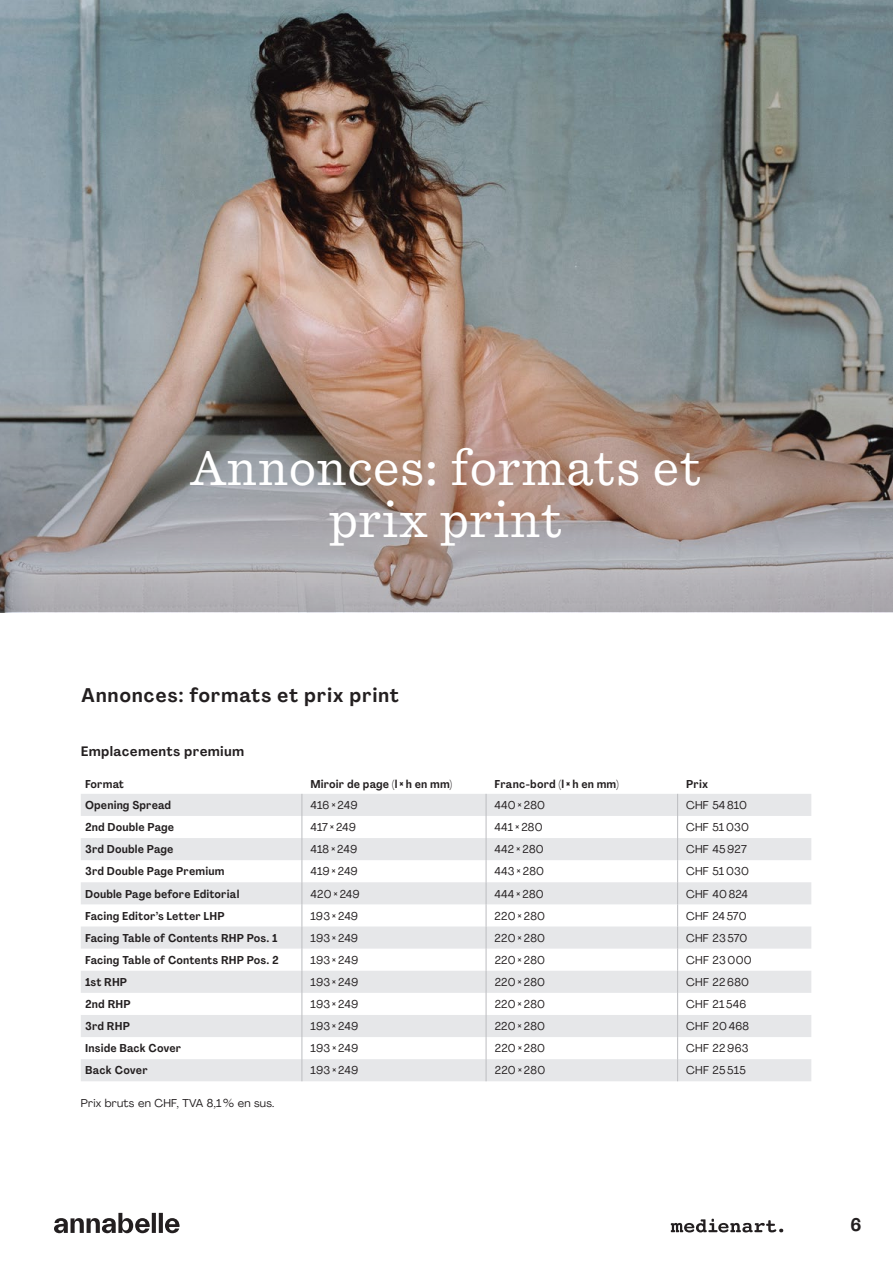
<style>
.page{position:relative;width:893px;height:1263px;background:#fff}
.page>*{position:absolute;margin:0;border:0;box-sizing:border-box;transform-origin:0 0}
.t1{font:48px/52.5px "Quadrant Text";letter-spacing:.015em;color:#fff;text-align:center}
.t2{font:700 19.5px "Agrandir Text";letter-spacing:.03em;color:#231f20;scale:1.04 1}
.t3{font:700 18px "Agrandir Text";color:#231f20}
.t4{font:700 13.5px "Agrandir Text";letter-spacing:.02em;color:#231f20;scale:1.04 1}
.t5{font:11.25px "Agrandir";letter-spacing:.02em;color:#231f20}
.t6{font:700 11.25px "Agrandir Text";letter-spacing:.01em;color:#231f20}
</style>
<div class="page">
<svg style="left:671px;top:1219px;width:112px;height:13px"></svg>
<svg style="left:54px;top:1213px;width:126px;height:20px"></svg>
<img style="left:0;top:0;width:893px;height:336px">
<svg style="left:81px;top:794px;width:730px;height:287px;fill:#e6e7e9"></svg>
<svg style="left:302px;top:794px;width:1px;height:287px"></svg>
<svg style="left:486px;top:794px;width:1px;height:287px"></svg>
<svg style="left:677px;top:794px;width:1px;height:287px"></svg>
<svg style="left:0;top:336px;width:893px;height:276px;background:#9f9490"></svg>
<h1 class="t1" style="left:191px;top:442px;width:513px">Annonces: formats et prix print</h1>
<h2 class="t2" style="left:81px;top:683px;width:307px">Annonces: formats et prix print</h2>
<p class="t4" style="left:81px;top:743px;width:159px">Emplacements premium</p>
<p class="t6" style="left:85px;top:777px;width:40px">Format</p>
<p class="t6" style="left:310px;top:777px;width:144px">Miroir de page (l × h en mm)</p>
<p class="t6" style="left:495px;top:777px;width:126px">Franc-bord (l × h en mm)</p>
<p class="t6" style="left:686px;top:777px;width:23px">Prix</p>
<p class="t6" style="left:85px;top:798px;width:88px">Opening Spread</p>
<p class="t5" style="left:310px;top:798px;width:49px">416 × 249</p>
<p class="t5" style="left:495px;top:798px;width:52px">440× 280</p>
<p class="t5" style="left:686px;top:798px;width:62px">CHF 54 810</p>
<p class="t6" style="left:85px;top:820px;width:91px">2nd Double Page</p>
<p class="t5" style="left:310px;top:820px;width:47px">417 × 249</p>
<p class="t5" style="left:495px;top:820px;width:49px">441 × 280</p>
<p class="t5" style="left:686px;top:820px;width:64px">CHF 51030</p>
<p class="t6" style="left:85px;top:842px;width:90px">3rd Double Page</p>
<p class="t5" style="left:310px;top:842px;width:48px">418 × 249</p>
<p class="t5" style="left:495px;top:842px;width:51px">442 × 280</p>
<p class="t5" style="left:686px;top:842px;width:62px">CHF 45 927</p>
<p class="t6" style="left:85px;top:864px;width:141px">3rd Double Page Premium</p>
<p class="t5" style="left:310px;top:864px;width:49px">419 × 249</p>
<p class="t5" style="left:495px;top:864px;width:51px">443 × 280</p>
<p class="t5" style="left:686px;top:864px;width:64px">CHF 51030</p>
<p class="t6" style="left:85px;top:887px;width:156px">Double Page before Editorial</p>
<p class="t5" style="left:310px;top:887px;width:51px">420× 249</p>
<p class="t5" style="left:495px;top:887px;width:51px">444 × 280</p>
<p class="t5" style="left:686px;top:887px;width:63px">CHF 40824</p>
<p class="t6" style="left:85px;top:909px;width:141px">Facing Editor’s Letter LHP</p>
<p class="t5" style="left:310px;top:909px;width:49px">193 × 249</p>
<p class="t5" style="left:495px;top:909px;width:52px">220× 280</p>
<p class="t5" style="left:686px;top:909px;width:62px">CHF 24 570</p>
<p class="t6" style="left:85px;top:931px;width:194px">Facing Table of Contents RHP Pos. 1</p>
<p class="t5" style="left:310px;top:931px;width:49px">193 × 249</p>
<p class="t5" style="left:495px;top:931px;width:52px">220× 280</p>
<p class="t5" style="left:686px;top:931px;width:63px">CHF 23 570</p>
<p class="t6" style="left:85px;top:953px;width:195px">Facing Table of Contents RHP Pos. 2</p>
<p class="t5" style="left:310px;top:953px;width:49px">193 × 249</p>
<p class="t5" style="left:495px;top:953px;width:52px">220× 280</p>
<p class="t5" style="left:686px;top:953px;width:67px">CHF 23000</p>
<p class="t6" style="left:85px;top:975px;width:44px">1st RHP</p>
<p class="t5" style="left:311px;top:975px;width:49px">193 × 249</p>
<p class="t5" style="left:495px;top:975px;width:52px">220× 280</p>
<p class="t5" style="left:686px;top:975px;width:64px">CHF 22 680</p>
<p class="t6" style="left:85px;top:997px;width:47px">2nd RHP</p>
<p class="t5" style="left:311px;top:997px;width:49px">193 × 249</p>
<p class="t5" style="left:495px;top:997px;width:52px">220× 280</p>
<p class="t5" style="left:686px;top:997px;width:62px">CHF 21 546</p>
<p class="t6" style="left:85px;top:1019px;width:46px">3rd RHP</p>
<p class="t5" style="left:311px;top:1019px;width:49px">193 × 249</p>
<p class="t5" style="left:495px;top:1019px;width:52px">220× 280</p>
<p class="t5" style="left:686px;top:1019px;width:64px">CHF 20468</p>
<p class="t6" style="left:85px;top:1041px;width:98px">Inside Back Cover</p>
<p class="t5" style="left:311px;top:1041px;width:49px">193 × 249</p>
<p class="t5" style="left:495px;top:1041px;width:52px">220× 280</p>
<p class="t5" style="left:686px;top:1041px;width:64px">CHF 22 963</p>
<p class="t6" style="left:85px;top:1063px;width:64px">Back Cover</p>
<p class="t5" style="left:311px;top:1063px;width:49px">193 × 249</p>
<p class="t5" style="left:495px;top:1063px;width:52px">220× 280</p>
<p class="t5" style="left:686px;top:1063px;width:61px">CHF 25 515</p>
<p class="t5" style="left:81px;top:1096px;width:195px">Prix bruts en CHF, TVA 8,1 % en sus.</p>
<h3 class="t3" style="left:850px;top:1214px;width:13px">6</h3>
</div>
